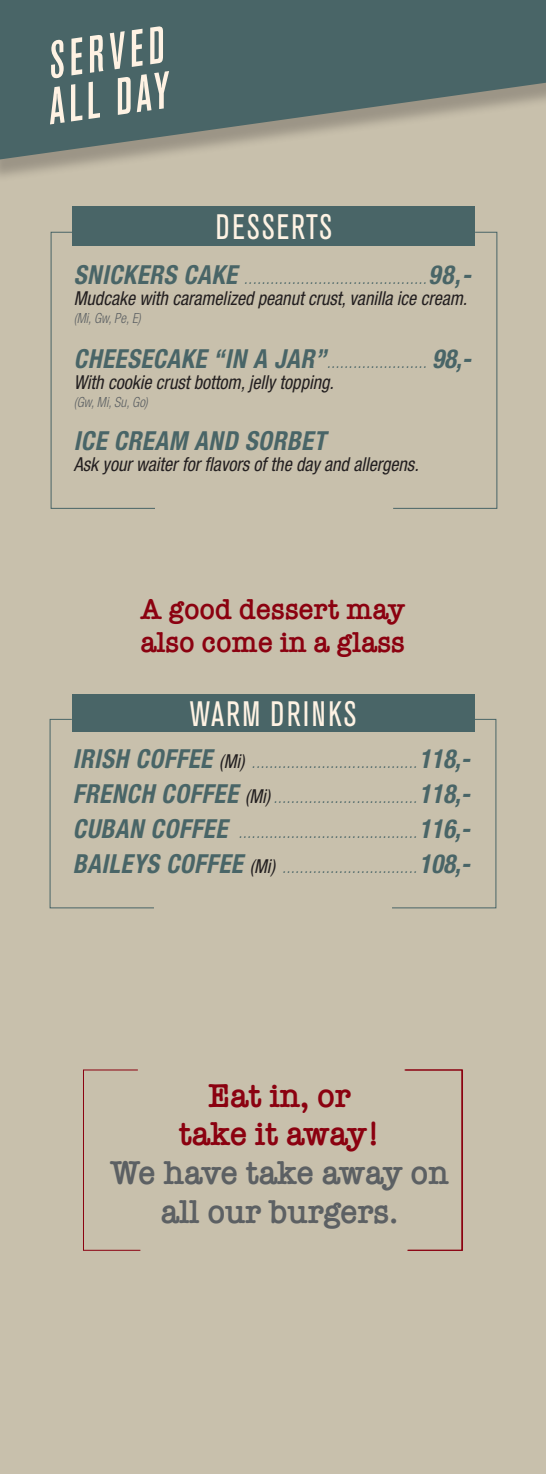
<style>
.page{position:relative;width:546px;height:1474px;background:#fff}
.page>*{position:absolute;margin:0;border:0;box-sizing:border-box;transform-origin:0 0}
.t1{font:500 condensed 51.45px/45.5px "Akzidenz Grotesk BE";color:#fef2e3;scale:.9 1}
.t2{font:condensed 35px "Akzidenz Grotesk BE";letter-spacing:.07em;color:#fef2e3;scale:.9 1}
.t3{font:600 34.12px/38.7px "American Typewriter";color:#5c6063;text-align:center;scale:.95 1}
.t4{font:600 34.12px/38.7px "American Typewriter";color:#8b0110;text-align:center;scale:.95 1}
.t5{font:600 29.75px/33.6px "American Typewriter";color:#8b0110;scale:.95 1}
.t6{font:italic 700 condensed 26.25px "Helvetica Neue LT Std";letter-spacing:.025em;color:#496567;scale:.94 1}
.t7{font:italic condensed 19.25px "Helvetica Neue LT Std";color:#231f20;scale:.94 1}
.t8{font:italic 300 condensed 17.5px/35px "Helvetica Neue LT Std";color:#496567;text-align:justify;scale:.94 1}
.t9{font:italic 300 condensed 14px "Helvetica Neue LT Std";color:#5c6063;scale:.94 1}
.s1{font-weight:700;font-size:26.25px}
.s2{font-weight:400;font-size:19.25px;color:#231f20}
</style>
<div class="page">
<div style="left:0;top:0;width:546px;height:1473px;background:#c8c0ac"></div>
<div style="left:73px;top:206px;width:402px;height:40px;background:#496567"></div>
<svg style="left:393px;top:231px;width:104px;height:278px"></svg>
<svg style="left:50px;top:231px;width:105px;height:278px"></svg>
<svg style="left:404px;top:1069px;width:59px;height:181px"></svg>
<svg style="left:83px;top:1069px;width:58px;height:181px"></svg>
<svg style="left:49px;top:718px;width:105px;height:190px"></svg>
<svg style="left:392px;top:718px;width:105px;height:190px"></svg>
<div style="left:72px;top:694px;width:402px;height:38px;background:#496567"></div>
<div style="left:0;top:0;width:546px;height:183px;background:#231f20;opacity:.27"></div>
<svg style="left:0;top:0;width:546px;height:162px;fill:#496567"></svg>
<h1 class="t1" style="left:38px;top:40px;width:138px;rotate:-8deg">SERVED<br>ALL DAY</h1>
<h2 class="t2" style="left:216px;top:207px;width:130px">DESSERTS</h2>
<p class="t8" style="left:74px;top:261px;width:424px"><span class="s1">SNICKERS CAKE</span> ..........................................<span class="s1">98,-</span></p>
<p class="t7" style="left:74px;top:287px;width:420px">Mudcake with caramelized peanut crust, vanilla ice cream.</p>
<p class="t9" style="left:74px;top:309px;width:73px">(Mi, Gw, Pe, E)</p>
<p class="t8" style="left:74px;top:345px;width:424px"><span class="s1">CHEESECAKE “IN A JAR”</span>....................... <span class="s1">98,-</span></p>
<p class="t7" style="left:74px;top:371px;width:278px">With cookie crust bottom, jelly topping.</p>
<p class="t9" style="left:74px;top:393px;width:80px">(Gw, Mi, Su, Go)</p>
<h3 class="t6" style="left:74px;top:425px;width:269px">ICE CREAM AND SORBET</h3>
<p class="t7" style="left:74px;top:453px;width:368px">Ask your waiter for flavors of the day and allergens.</p>
<h3 class="t5" style="left:141px;top:591px;width:280px">A good dessert may also come in a glass</h3>
<h2 class="t2" style="left:190px;top:695px;width:186px">WARM DRINKS</h2>
<p class="t8" style="left:73px;top:744px;width:424px"><span class="s1">IRISH COFFEE</span> <span class="s2">(Mi)</span> ......................................<span class="s1">118,- FRENCH COFFEE</span> <span class="s2">(Mi)</span> .................................<span class="s1">118,- CUBAN COFFEE</span> .........................................<span class="s1">116,- BAILEYS COFFEE</span> <span class="s2">(Mi)</span> ...............................<span class="s1">108,-</span></p>
<h3 class="t4" style="left:179px;top:1075px;width:213px">Eat in, or take it away!</h3>
<h3 class="t3" style="left:110px;top:1152px;width:358px">We have take away on all our burgers.</h3>
</div>
